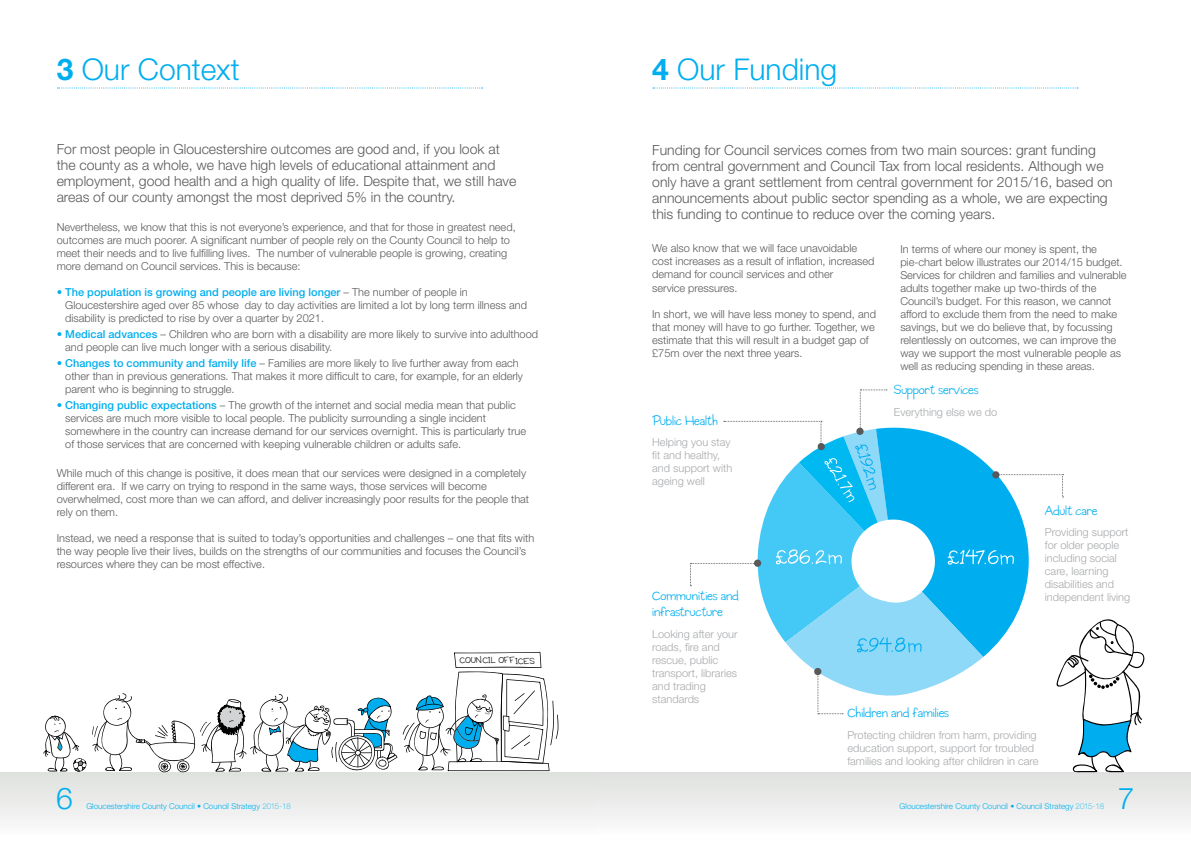
<style>
.page{position:relative;width:1191px;height:842px;background:#fff}
.page>*{position:absolute;margin:0;border:0;box-sizing:border-box;transform-origin:0 0}
.t1{font:300 30px "Helvetica Neue";color:#00aeef}
.t2{font:300 14px/16px "Helvetica Neue";color:#58595b}
.t3{font:14px/16px "Coop Forged";color:#00aeef}
.t4{font:300 11px/13px "Helvetica Neue";color:#58595b}
.t5{font:300 11px/13px "Helvetica Neue";color:#a7a9ac}
.t6{font:9.3px "Coop Forged";color:#000}
.t7{font:300 8px "Helvetica Neue";color:#00aeef}
.s1{font-weight:700}
.s2{color:#00aeef}
.s3{font-weight:500;color:#00aeef}
.s4{font-weight:100}
</style>
<div class="page">
<svg style="left:58px;top:87px;width:424px;height:1px"></svg>
<svg style="left:653px;top:87px;width:425px;height:1px"></svg>
<svg style="left:43px;top:716px;width:43px;height:58px"></svg>
<svg style="left:92px;top:652px;width:466px;height:121px"></svg>
<svg style="left:690px;top:390px;width:456px;height:383px"></svg>
<h1 class="t1" style="left:57px;top:51px;width:184px"><span class="s1">3</span> Our Context</h1>
<p class="t2" style="left:57px;top:141px;width:461px">For most people in Gloucestershire outcomes are good and, if you look at the county as a whole, we have high levels of educational attainment and employment, good health and a high quality of life. Despite that, we still have areas of our county amongst the most deprived 5% in the country.</p>
<p class="t4" style="left:57px;top:221px;width:460px">Nevertheless, we know that this is not everyone’s experience, and that for those in greatest need, outcomes are much poorer. A significant number of people rely on the County Council to help to meet their needs and to live fulfilling lives. The number of vulnerable people is growing, creating more demand on Council services. This is because:</p>
<p class="t4" style="left:65px;top:286px;width:463px;text-indent:-9px"><span class="s2">•</span> <span class="s3">The population is growing and people are living longer</span> – The number of people in<br>Gloucestershire aged over 85 whose day to day activities are limited a lot by long term illness and disability is predicted to rise by over a quarter by 2021.</p>
<p class="t4" style="left:65px;top:327px;width:474px;text-indent:-9px"><span class="s2">•</span> <span class="s3">Medical advances</span> – Children who are born with a disability are more likely to survive into adulthood and people can live much longer with a serious disability.</p>
<p class="t4" style="left:65px;top:356px;width:459px;text-indent:-9px"><span class="s2">•</span> <span class="s3">Changes to community and family life</span> – Families are more likely to live further away from each other than in previous generations. That makes it more difficult to care, for example, for an elderly parent who is beginning to struggle.</p>
<p class="t4" style="left:65px;top:398px;width:462px;text-indent:-9px"><span class="s2">•</span> <span class="s3">Changing public expectations</span> – The growth of the internet and social media mean that public services are much more visible to local people. The publicity surrounding a single incident somewhere in the country can increase demand for our services overnight. This is particularly true of those services that are concerned with keeping vulnerable children or adults safe.</p>
<p class="t4" style="left:57px;top:466px;width:474px">While much of this change is positive, it does mean that our services were designed in a completely different era. If we carry on trying to respond in the same ways, those services will become overwhelmed, cost more than we can afford, and deliver increasingly poor results for the people that rely on them.</p>
<p class="t4" style="left:57px;top:531px;width:479px">Instead, we need a response that is suited to today’s opportunities and challenges – one that fits with the way people live their lives, builds on the strengths of our communities and focuses the Council’s resources where they can be most effective.</p>
<p class="t6" style="left:460px;top:654px;width:76px;rotate:1deg">COUNCIL OFFICES</p>
<h1 class="t1" style="left:652px;top:51px;width:187px"><span class="s1">4</span> Our Funding</h1>
<p class="t2" style="left:652px;top:142px;width:462px">Funding for Council services comes from two main sources: grant funding from central government and Council Tax from local residents. Although we only have a grant settlement from central government for 2015/16, based on announcements about public sector spending as a whole, we are expecting this funding to continue to reduce over the coming years.</p>
<p class="t4" style="left:652px;top:242px;width:224px">We also know that we will face unavoidable cost increases as a result of inflation, increased demand for council services and other<br>service pressures.</p>
<p class="t4" style="left:652px;top:307px;width:225px">In short, we will have less money to spend, and that money will have to go further. Together, we estimate that this will result in a budget gap of £75m over the next three years.</p>
<p class="t4" style="left:900px;top:242px;width:228px">In terms of where our money is spent, the pie-chart below illustrates our 2014/15 budget.<br>Services for children and families and vulnerable adults together make up two-thirds of the Council’s budget. For this reason, we cannot afford to exclude them from the need to make savings, but we do believe that, by focussing relentlessly on outcomes, we can improve the way we support the most vulnerable people as well as reducing spending in these areas.</p>
<p class="t3" style="left:652px;top:414px;width:67px">Public Health</p>
<p class="t5" style="left:652px;top:436px;width:82px">Helping you stay fit and healthy, and support with ageing well</p>
<p class="t3" style="left:652px;top:589px;width:88px">Communities and infrastructure</p>
<p class="t5" style="left:652px;top:627px;width:87px">Looking after your roads, fire and rescue, public transport, libraries and trading standards</p>
<p class="t3" style="left:894px;top:383px;width:86px">Support services</p>
<p class="t5" style="left:894px;top:405px;width:105px">Everything else we do</p>
<p class="t3" style="left:1045px;top:503px;width:54px">Adult care</p>
<p class="t5" style="left:1045px;top:526px;width:87px">Providing support for older people including social care, learning disabilities and independent living</p>
<p class="t3" style="left:847px;top:706px;width:103px">Children and families</p>
<p class="t5" style="left:847px;top:728px;width:193px">Protecting children from harm, providing education support, support for troubled families and looking after children in care</p>
<h1 class="t1" style="left:56px;top:780px;width:18px">6</h1>
<p class="t7" style="left:86px;top:802px;width:206px">Gloucestershire County Council • Council Strategy <span class="s4">2015-18</span></p>
<p class="t7" style="left:899px;top:802px;width:206px">Gloucestershire County Council • Council Strategy <span class="s4">2015-18</span></p>
<h1 class="t1" style="left:1118px;top:780px;width:18px">7</h1>
</div>
